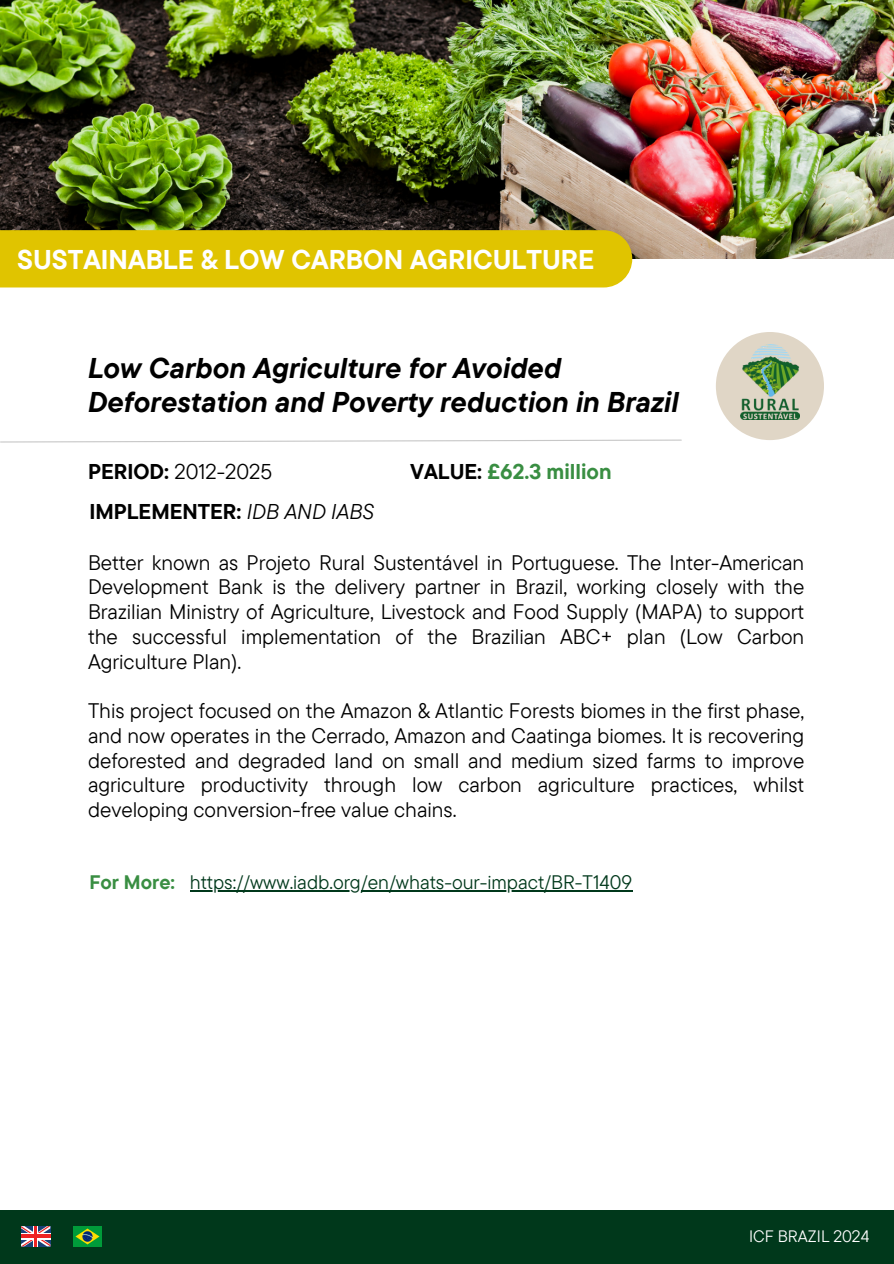
<style>
.page{position:relative;width:894px;height:1264px;background:#fff}
.page>*{position:absolute;margin:0;border:0;box-sizing:border-box;transform-origin:0 0}
.t1{font:italic 700 28.5px/33.8px "TT Commons Pro";color:#000}
.t2{font:700 27px "TT Commons Pro";color:#fff}
.t3{font:700 21.3px "TT Commons Pro";color:#000}
.t4{font:700 21.3px "TT Commons Pro";color:#398e42}
.t5{font:21.3px "TT Commons Pro";color:#000}
.t6{font:21px/24.8px "TT Commons Pro";color:#000;text-align:justify}
.t7{font:19.5px "TT Commons Pro";color:#00381b}
.t8{font:16.5px "TT Commons Pro";color:#fff}
.s1{font-weight:700}
.s2{color:#000}
.s3{font-weight:400;font-style:italic}
.s4{font-weight:700;color:#398e42}
</style>
<div class="page">
<img style="left:0;top:0;width:892px;height:259px">
<div style="left:0;top:230px;width:632px;height:57px;background:#e0c400"></div>
<svg style="left:0;top:439px;width:682px;height:4px"></svg>
<div style="left:715px;top:332px;width:108px;height:108px;background:#e0d6c6;border-radius:50%"></div>
<img style="left:740px;top:345px;width:59px;height:74px">
<div style="left:0;top:1210px;width:893px;height:53px;background:#00381b"></div>
<svg style="left:21px;top:1226px;width:29px;height:20px"></svg>
<svg style="left:21px;top:1232px;width:29px;height:7px"></svg>
<hr style="left:34px;top:1226px;width:4px;height:20px;background:#fff">
<hr style="left:21px;top:1234px;width:29px;height:3px;background:#ee2323">
<hr style="left:34px;top:1226px;width:3px;height:20px;background:#ee2323">
<img style="left:74px;top:1226px;width:28px;height:20px">
<hr style="left:190px;top:890px;width:442px;height:1px;background:#00381b">
<p class="t2" style="left:17px;top:242px;width:578px">SUSTAINABLE &amp; LOW CARBON AGRICULTURE</p>
<h1 class="t1" style="left:88px;top:350px;width:592px">Low Carbon Agriculture for Avoided<br>Deforestation and Poverty reduction in Brazil</h1>
<p class="t5" style="left:88px;top:457px;width:186px"><span class="s1">PERIOD:</span> 2012-2025</p>
<p class="t4" style="left:410px;top:457px;width:203px"><span class="s2">VALUE:</span> £62.3 million</p>
<p class="t3" style="left:89px;top:498px;width:286px">IMPLEMENTER: <span class="s3">IDB AND IABS</span></p>
<p class="t6" style="left:88px;top:549px;width:717px">Better known as Projeto Rural Sustentável in Portuguese. The Inter-American Development Bank is the delivery partner in Brazil, working closely with the Brazilian Ministry of Agriculture, Livestock and Food Supply (MAPA) to support the successful implementation of the Brazilian ABC+ plan (Low Carbon Agriculture Plan).</p>
<p class="t6" style="left:88px;top:698px;width:717px">This project focused on the Amazon &amp; Atlantic Forests biomes in the first phase, and now operates in the Cerrado, Amazon and Caatinga biomes. It is recovering deforested and degraded land on small and medium sized farms to improve agriculture productivity through low carbon agriculture practices, whilst developing conversion-free value chains.</p>
<p class="t7" style="left:89px;top:869px;width:544px"><span class="s4">For More:</span> https://www.iadb.org/en/whats-our-impact/BR-T1409</p>
<p class="t8" style="left:748px;top:1225px;width:122px">ICF BRAZIL 2024</p>
</div>
